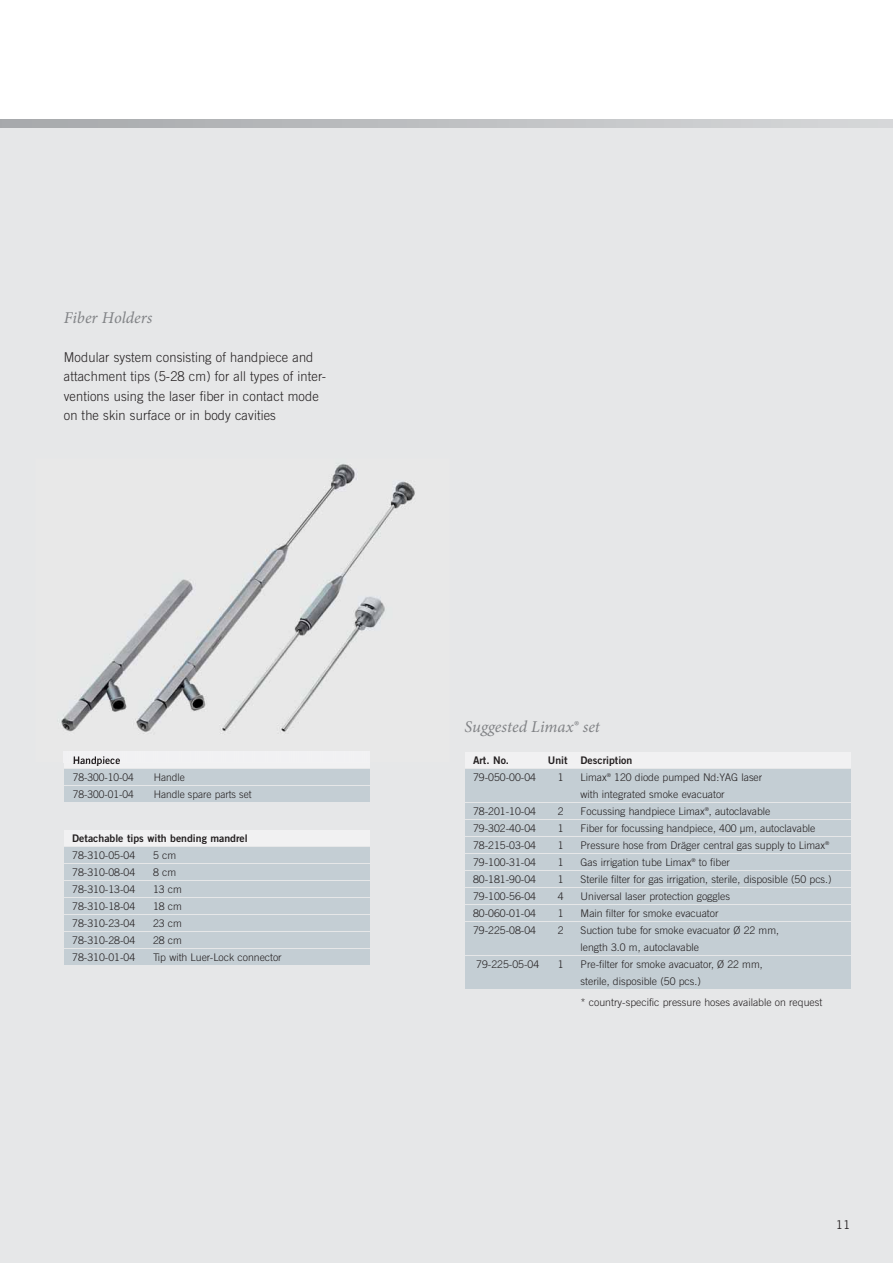
<style>
.page{position:relative;width:893px;height:1263px;background:#fff}
.page>*{position:absolute;margin:0;border:0;box-sizing:border-box;transform-origin:0 0}
.t1{font:italic 16.5px "Minion Pro";color:#808285}
.t2{font:300 13.5px/19.5px "Trade Gothic";letter-spacing:.01em;color:#231f20;scale:.95 1}
.t3{font:12px "Trade Gothic";color:#231f20}
.t4{font:300 10.5px/17px "Trade Gothic";color:#231f20}
.t5{font:10.5px "Trade Gothic Bold Two";color:#231f20}
</style>
<div class="page">
<div style="left:0;top:128px;width:893px;height:1135px;background:#e6e7e8"></div>
<svg style="left:0;top:119px;width:893px;height:9px;background:#bec0c2"></svg>
<div style="left:64px;top:752px;width:305px;height:15px;background:#f1f1f2"></div>
<div style="left:64px;top:769px;width:305px;height:15px;background:#c4ced4"></div>
<div style="left:64px;top:786px;width:305px;height:15px;background:#c4ced4"></div>
<div style="left:64px;top:830px;width:305px;height:15px;background:#f1f1f2"></div>
<div style="left:64px;top:847px;width:305px;height:15px;background:#c4ced4"></div>
<div style="left:64px;top:864px;width:305px;height:15px;background:#c4ced4"></div>
<div style="left:64px;top:881px;width:305px;height:15px;background:#c4ced4"></div>
<div style="left:64px;top:898px;width:305px;height:15px;background:#c4ced4"></div>
<div style="left:64px;top:915px;width:305px;height:15px;background:#c4ced4"></div>
<div style="left:64px;top:932px;width:305px;height:15px;background:#c4ced4"></div>
<div style="left:64px;top:949px;width:305px;height:15px;background:#c4ced4"></div>
<img style="left:61px;top:464px;width:354px;height:298px">
<img style="left:64px;top:752px;width:305px;height:10px">
<img style="left:74px;top:756px;width:46px;height:6px">
<div style="left:465px;top:752px;width:385px;height:16px;background:#f1f1f2"></div>
<div style="left:465px;top:769px;width:385px;height:33px;background:#c4ced4"></div>
<div style="left:465px;top:803px;width:385px;height:16px;background:#c4ced4"></div>
<div style="left:465px;top:820px;width:385px;height:16px;background:#c4ced4"></div>
<div style="left:465px;top:837px;width:385px;height:16px;background:#c4ced4"></div>
<div style="left:465px;top:854px;width:385px;height:16px;background:#c4ced4"></div>
<div style="left:465px;top:871px;width:385px;height:16px;background:#c4ced4"></div>
<div style="left:465px;top:888px;width:385px;height:16px;background:#c4ced4"></div>
<div style="left:465px;top:905px;width:385px;height:16px;background:#c4ced4"></div>
<div style="left:465px;top:922px;width:385px;height:33px;background:#c4ced4"></div>
<div style="left:465px;top:956px;width:385px;height:33px;background:#c4ced4"></div>
<h1 class="t1" style="left:64px;top:311px;width:90px">Fiber Holders</h1>
<p class="t2" style="left:64px;top:348px;width:278px">Modular system consisting of handpiece and attachment tips (5-28 cm) for all types of inter&shy;ventions using the laser fiber in contact mode on the skin surface or in body cavities</p>
<p class="t5" style="left:73px;top:756px;width:49px">Handpiece</p>
<p class="t4" style="left:73px;top:770px;width:63px">78-300-10-04</p>
<p class="t4" style="left:154px;top:770px;width:33px">Handle</p>
<p class="t4" style="left:73px;top:787px;width:63px">78-300-01-04</p>
<p class="t4" style="left:154px;top:787px;width:100px">Handle spare parts set</p>
<p class="t5" style="left:72px;top:834px;width:177px">Detachable tips with bending mandrel</p>
<p class="t4" style="left:72px;top:848px;width:64px">78-310-05-04</p>
<p class="t4" style="left:153px;top:848px;width:25px">5 cm</p>
<p class="t4" style="left:72px;top:865px;width:64px">78-310-08-04</p>
<p class="t4" style="left:153px;top:865px;width:25px">8 cm</p>
<p class="t4" style="left:72px;top:882px;width:64px">78-310-13-04</p>
<p class="t4" style="left:153px;top:882px;width:30px">13 cm</p>
<p class="t4" style="left:72px;top:899px;width:64px">78-310-18-04</p>
<p class="t4" style="left:153px;top:899px;width:30px">18 cm</p>
<p class="t4" style="left:72px;top:916px;width:64px">78-310-23-04</p>
<p class="t4" style="left:153px;top:916px;width:30px">23 cm</p>
<p class="t4" style="left:72px;top:933px;width:64px">78-310-28-04</p>
<p class="t4" style="left:153px;top:933px;width:30px">28 cm</p>
<p class="t4" style="left:72px;top:950px;width:64px">78-310-01-04</p>
<p class="t4" style="left:153px;top:950px;width:130px">Tip with Luer-Lock connector</p>
<h1 class="t1" style="left:465px;top:720px;width:137px">Suggested Limax® set</h1>
<p class="t5" style="left:473px;top:756px;width:38px">Art. No.</p>
<p class="t5" style="left:548px;top:756px;width:86px">Unit Description</p>
<p class="t4" style="left:473px;top:769px;width:64px">79-050-00-04</p>
<p class="t4" style="left:558px;top:769px;width:7px">1</p>
<p class="t4" style="left:580px;top:769px;width:183px">Limax<sup>®</sup> 120 diode pumped Nd:YAG laser with integrated smoke evacuator</p>
<p class="t4" style="left:473px;top:803px;width:64px">78-201-10-04</p>
<p class="t4" style="left:558px;top:803px;width:7px">2</p>
<p class="t4" style="left:581px;top:803px;width:191px">Focussing handpiece Limax<sup>®</sup>, autoclavable</p>
<p class="t4" style="left:473px;top:820px;width:64px">79-302-40-04</p>
<p class="t4" style="left:558px;top:820px;width:7px">1</p>
<p class="t4" style="left:581px;top:820px;width:236px">Fiber for focussing handpiece, 400 µm, autoclavable</p>
<p class="t4" style="left:473px;top:837px;width:64px">78-215-03-04</p>
<p class="t4" style="left:558px;top:837px;width:7px">1</p>
<p class="t4" style="left:581px;top:837px;width:250px">Pressure hose from Dräger central gas supply to Limax<sup>®</sup></p>
<p class="t4" style="left:473px;top:854px;width:64px">79-100-31-04</p>
<p class="t4" style="left:558px;top:854px;width:7px">1</p>
<p class="t4" style="left:581px;top:854px;width:151px">Gas irrigation tube Limax<sup>®</sup> to fiber</p>
<p class="t4" style="left:473px;top:871px;width:64px">80-181-90-04</p>
<p class="t4" style="left:558px;top:871px;width:7px">1</p>
<p class="t4" style="left:581px;top:871px;width:253px">Sterile filter for gas irrigation, sterile, disposible (50 pcs.)</p>
<p class="t4" style="left:473px;top:888px;width:64px">79-100-56-04</p>
<p class="t4" style="left:558px;top:888px;width:7px">4</p>
<p class="t4" style="left:581px;top:888px;width:151px">Universal laser protection goggles</p>
<p class="t4" style="left:473px;top:905px;width:64px">80-060-01-04</p>
<p class="t4" style="left:558px;top:905px;width:7px">1</p>
<p class="t4" style="left:581px;top:905px;width:140px">Main filter for smoke evacuator</p>
<p class="t4" style="left:473px;top:922px;width:64px">79-225-08-04</p>
<p class="t4" style="left:558px;top:922px;width:7px">2</p>
<p class="t4" style="left:580px;top:922px;width:200px">Suction tube for smoke evacuator Ø 22 mm, length 3.0 m, autoclavable</p>
<p class="t4" style="left:476px;top:956px;width:64px">79-225-05-04</p>
<p class="t4" style="left:558px;top:956px;width:7px">1</p>
<p class="t4" style="left:580px;top:956px;width:184px">Pre-filter for smoke avacuator, Ø 22 mm, sterile, disposible (50 pcs.)</p>
<p class="t4" style="left:580px;top:994px;width:243px">* country-specific pressure hoses available on request</p>
<p class="t3" style="left:836px;top:1220px;width:16px">11</p>
</div>
